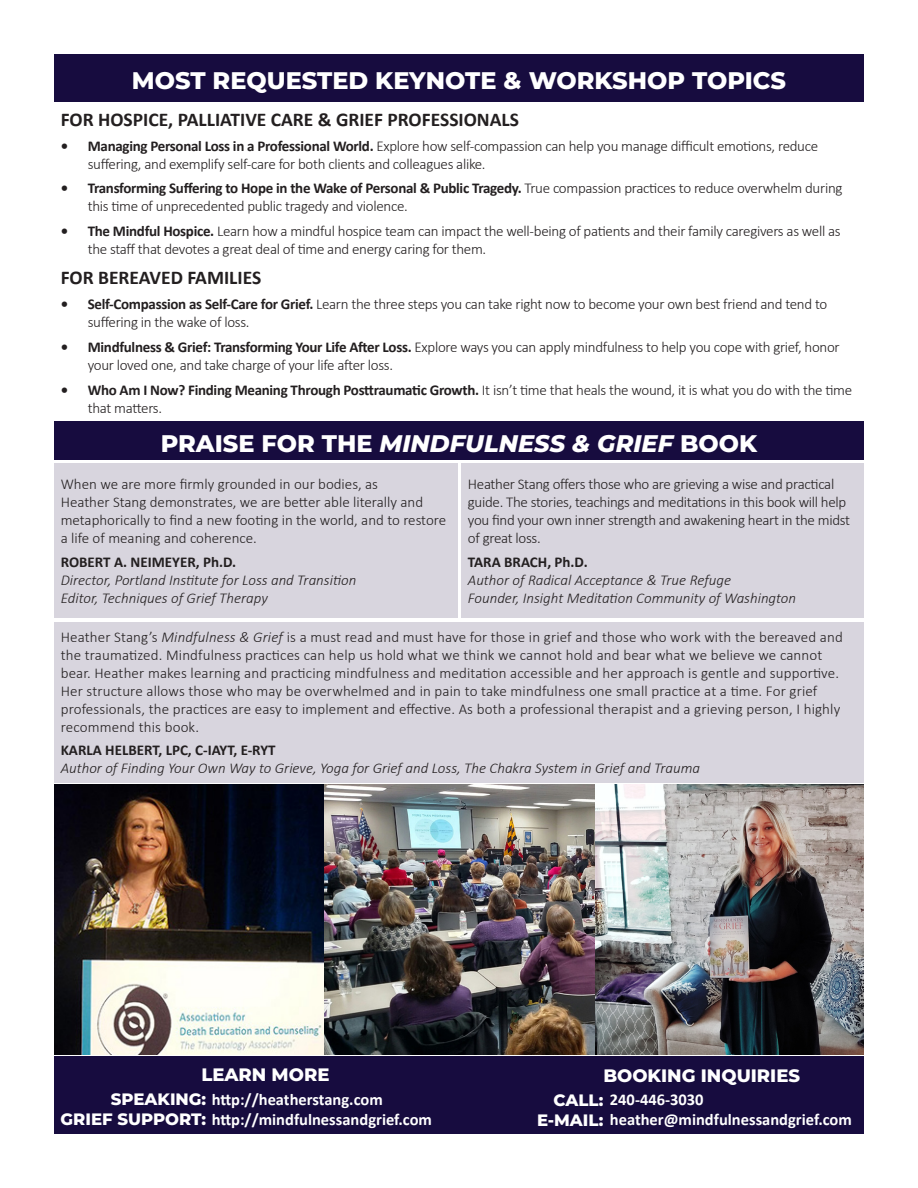
<style>
.page{position:relative;width:918px;height:1188px;background:#fff}
.page>*{position:absolute;margin:0;border:0;box-sizing:border-box;transform-origin:0 0}
.t1{font:800 24px "Montserrat";color:#fff}
.t2{font:italic 800 24px "Montserrat";color:#fff}
.t3{font:700 19.5px "Calibri";color:#231f20}
.t4{font:800 18px "Montserrat";color:#fff}
.t5{font:700 16.5px "Calibri";color:#fff}
.t6{font:300 15px/18px "Calibri";letter-spacing:-.02em;color:#231f20}
.t7{font:300 15px/18px "Calibri";letter-spacing:.01em;color:#231f20}
.t8{font:italic 300 15px "Calibri";color:#231f20}
.t9{font:300 15px/18px "Calibri";color:#231f20}
.t10{font:700 15px "Calibri";color:#231f20}
.s1{font-weight:700}
.s2{font-style:normal}
.s3{font-style:italic}
.s4{font-family:"Montserrat";font-weight:800}
</style>
<div class="page">
<div style="left:54px;top:1056px;width:810px;height:78px;background:#170c3f"></div>
<img style="left:54px;top:785px;width:269px;height:269px">
<img style="left:325px;top:785px;width:539px;height:269px">
<div style="left:54px;top:422px;width:810px;height:38px;background:#170c3f"></div>
<div style="left:461px;top:463px;width:403px;height:155px;background:#d8d5de"></div>
<div style="left:54px;top:463px;width:404px;height:155px;background:#d8d5de"></div>
<div style="left:54px;top:622px;width:810px;height:161px;background:#d8d5de"></div>
<div style="left:54px;top:54px;width:810px;height:48px;background:#170c3f"></div>
<p class="t1" style="left:132px;top:63px;width:656px">MOST REQUESTED KEYNOTE &amp; WORKSHOP TOPICS</p>
<p class="t3" style="left:61px;top:106px;width:460px">FOR HOSPICE, PALLIATIVE CARE &amp; GRIEF PROFESSIONALS</p>
<p class="t6" style="left:88px;top:136px;width:732px;text-indent:-27px"><span class="s1">• Managing Personal Loss in a Professional World.</span> Explore how self-compassion can help you manage difficult emotions, reduce suffering, and exemplify self-care for both clients and colleagues alike.</p>
<p class="t6" style="left:88px;top:179px;width:756px;text-indent:-27px"><span class="s1">• Transforming Suffering to Hope in the Wake of Personal &amp; Public Tragedy.</span> True compassion practices to reduce overwhelm during this time of unprecedented public tragedy and violence.</p>
<p class="t6" style="left:88px;top:222px;width:755px;text-indent:-27px"><span class="s1">• The Mindful Hospice.</span> Learn how a mindful hospice team can impact the well-being of patients and their family caregivers as well as the staff that devotes a great deal of time and energy caring for them.</p>
<p class="t3" style="left:61px;top:264px;width:202px">FOR BEREAVED FAMILIES</p>
<p class="t6" style="left:88px;top:295px;width:741px;text-indent:-27px"><span class="s1">• Self-Compassion as Self-Care for Grief.</span> Learn the three steps you can take right now to become your own best friend and tend to suffering in the wake of loss.</p>
<p class="t6" style="left:88px;top:338px;width:754px;text-indent:-27px"><span class="s1">• Mindfulness &amp; Grief: Transforming Your Life After Loss.</span> Explore ways you can apply mindfulness to help you cope with grief, honor your loved one, and take charge of your life after loss.</p>
<p class="t6" style="left:88px;top:380px;width:766px;text-indent:-27px"><span class="s1">• Who Am I Now? Finding Meaning Through Posttraumatic Growth.</span> It isn’t time that heals the wound, it is what you do with the time that matters.</p>
<p class="t2" style="left:161px;top:426px;width:598px"><span class="s2">PRAISE FOR THE</span> MINDFULNESS &amp; GRIEF <span class="s2">BOOK</span></p>
<p class="t6" style="left:468px;top:475px;width:384px">Heather Stang offers those who are grieving a wise and practical guide. The stories, teachings and meditations in this book will help you find your own inner strength and awakening heart in the midst of great loss.</p>
<p class="t10" style="left:468px;top:551px;width:121px">TARA BRACH, Ph.D.</p>
<p class="t8" style="left:468px;top:571px;width:265px">Author of Radical Acceptance &amp; True Refuge</p>
<p class="t8" style="left:468px;top:589px;width:330px">Founder, Insight Meditation Community of Washington</p>
<p class="t9" style="left:61px;top:475px;width:387px">When we are more firmly grounded in our bodies, as<br>Heather Stang demonstrates, we are better able literally and metaphorically to find a new footing in the world, and to restore a life of meaning and coherence.</p>
<p class="t10" style="left:61px;top:551px;width:177px">ROBERT A. NEIMEYER, Ph.D.</p>
<p class="t8" style="left:61px;top:571px;width:297px">Director, Portland Institute for Loss and Transition</p>
<p class="t8" style="left:61px;top:589px;width:209px">Editor, Techniques of Grief Therapy</p>
<p class="t7" style="left:61px;top:628px;width:784px">Heather Stang’s <span class="s3">Mindfulness &amp; Grief</span> is a must read and must have for those in grief and those who work with the bereaved and the traumatized. Mindfulness practices can help us hold what we think we cannot hold and bear what we believe we cannot bear. Heather makes learning and practicing mindfulness and meditation accessible and her approach is gentle and supportive.<br>Her structure allows those who may be overwhelmed and in pain to take mindfulness one small practice at a time. For grief professionals, the practices are easy to implement and effective. As both a professional therapist and a grieving person, I highly recommend this book.</p>
<p class="t10" style="left:61px;top:740px;width:216px">KARLA HELBERT, LPC, C-IAYT, E-RYT</p>
<p class="t8" style="left:61px;top:759px;width:641px">Author of Finding Your Own Way to Grieve, Yoga for Grief and Loss, The Chakra System in Grief and Trauma</p>
<p class="t4" style="left:201px;top:1061px;width:130px">LEARN MORE</p>
<p class="t5" style="left:111px;top:1088px;width:273px"><span class="s4">SPEAKING:</span> http://heatherstang.com</p>
<p class="t5" style="left:61px;top:1108px;width:373px"><span class="s4">GRIEF SUPPORT:</span> http://mindfulnessandgrief.com</p>
<p class="t4" style="left:603px;top:1062px;width:198px">BOOKING INQUIRIES</p>
<p class="t5" style="left:554px;top:1088px;width:152px"><span class="s4">CALL:</span> 240-446-3030</p>
<p class="t5" style="left:537px;top:1108px;width:316px"><span class="s4">E-MAIL:</span> heather@mindfulnessandgrief.com</p>
</div>
